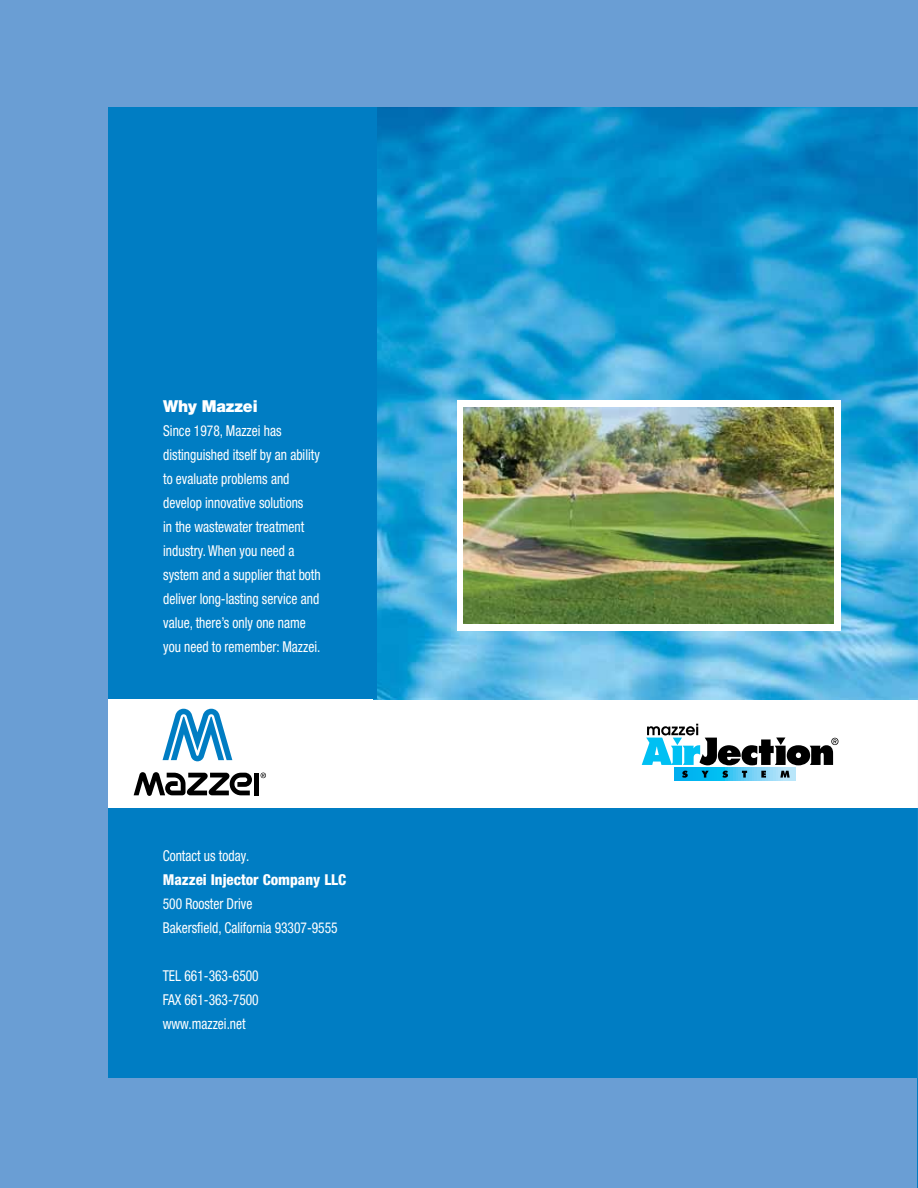
<style>
.page{position:relative;width:918px;height:1188px;background:#fff}
.page>*{position:absolute;margin:0;border:0;box-sizing:border-box;transform-origin:0 0}
.t1{font:900 16.5px "Helvetica Neue LT Std";letter-spacing:-.01em;color:#fff;scale:.95 1}
.t2{font:condensed 15px/24px "Helvetica Neue LT Std";color:#fff;scale:.9 1}
.t3{font:800 condensed 15px "Helvetica Neue LT Std";color:#fff}
</style>
<div class="page">
<img style="left:377px;top:107px;width:541px;height:592px">
<div style="left:102px;top:104px;width:275px;height:595px;background:#007dc3"></div>
<div style="left:100px;top:808px;width:818px;height:281px;background:#007dc3"></div>
<svg style="left:163px;top:709px;width:69px;height:52px"></svg>
<div style="left:254px;top:773px;width:5px;height:22px;background:#000"></div>
<svg style="left:134px;top:772px;width:118px;height:24px"></svg>
<svg style="left:261px;top:773px;width:5px;height:5px"></svg>
<div style="left:675px;top:768px;width:13px;height:13px;background:#00aeef"></div>
<div style="left:688px;top:768px;width:13px;height:13px;background:#00b3f0"></div>
<svg style="left:699px;top:768px;width:13px;height:13px"></svg>
<div style="left:709px;top:768px;width:14px;height:13px;background:#00bcf2"></div>
<div style="left:717px;top:768px;width:14px;height:13px;background:#00c0f3"></div>
<div style="left:725px;top:768px;width:14px;height:13px;background:#1ec4f4"></div>
<div style="left:728px;top:768px;width:13px;height:13px;background:#2fc5f4"></div>
<div style="left:731px;top:768px;width:13px;height:13px;background:#3bc6f4"></div>
<div style="left:733px;top:768px;width:14px;height:13px;background:#45c8f5"></div>
<div style="left:736px;top:768px;width:13px;height:13px;background:#4ec9f5"></div>
<div style="left:739px;top:768px;width:13px;height:13px;background:#56caf5"></div>
<svg style="left:744px;top:768px;width:3px;height:13px"></svg>
<div style="left:747px;top:768px;width:13px;height:13px;background:#6bcff6"></div>
<div style="left:749px;top:768px;width:14px;height:13px;background:#71d0f6"></div>
<div style="left:752px;top:768px;width:13px;height:13px;background:#78d2f7"></div>
<div style="left:755px;top:768px;width:13px;height:13px;background:#7ed3f7"></div>
<div style="left:757px;top:768px;width:14px;height:13px;background:#83d5f7"></div>
<svg style="left:763px;top:768px;width:2px;height:13px"></svg>
<div style="left:765px;top:768px;width:14px;height:13px;background:#94daf8"></div>
<div style="left:768px;top:768px;width:13px;height:13px;background:#9adbf9"></div>
<div style="left:771px;top:768px;width:13px;height:13px;background:#9fddf9"></div>
<div style="left:773px;top:768px;width:14px;height:13px;background:#a4dff9"></div>
<div style="left:776px;top:768px;width:13px;height:13px;background:#aae0fa"></div>
<div style="left:784px;top:768px;width:12px;height:13px;background:#b9e6fa"></div>
<svg style="left:682px;top:771px;width:6px;height:7px"></svg>
<svg style="left:702px;top:771px;width:7px;height:7px"></svg>
<svg style="left:722px;top:771px;width:6px;height:7px"></svg>
<svg style="left:742px;top:771px;width:5px;height:7px"></svg>
<svg style="left:761px;top:771px;width:5px;height:7px"></svg>
<svg style="left:780px;top:771px;width:10px;height:7px"></svg>
<svg style="left:642px;top:724px;width:196px;height:41px"></svg>
<div style="left:457px;top:401px;width:383px;height:230px;background:#fff"></div>
<img style="left:464px;top:408px;width:369px;height:216px">
<div style="left:0;top:1079px;width:918px;height:109px;background:#6a9ed4"></div>
<div style="left:0;top:0;width:918px;height:107px;background:#6a9ed4"></div>
<div style="left:0;top:0;width:108px;height:1188px;background:#6a9ed4"></div>
<p class="t1" style="left:163px;top:397px;width:101px">Why Mazzei</p>
<p class="t2" style="left:163px;top:419px;width:177px">Since 1978, Mazzei has distinguished itself by an ability to evaluate problems and develop innovative solutions<br>in the wastewater treatment industry. When you need a system and a supplier that both deliver long-lasting service and value, there’s only one name you need to remember: Mazzei.</p>
<p class="t2" style="left:163px;top:843px;width:98px">Contact us today.</p>
<p class="t3" style="left:163px;top:870px;width:185px">Mazzei Injector Company LLC</p>
<p class="t2" style="left:163px;top:891px;width:196px">500 Rooster Drive<br>Bakersfield, California 93307-9555</p>
<p class="t2" style="left:163px;top:963px;width:108px;text-align:justify">TEL 661-363-6500<br>FAX 661-363-7500 www.mazzei.net</p>
</div>
